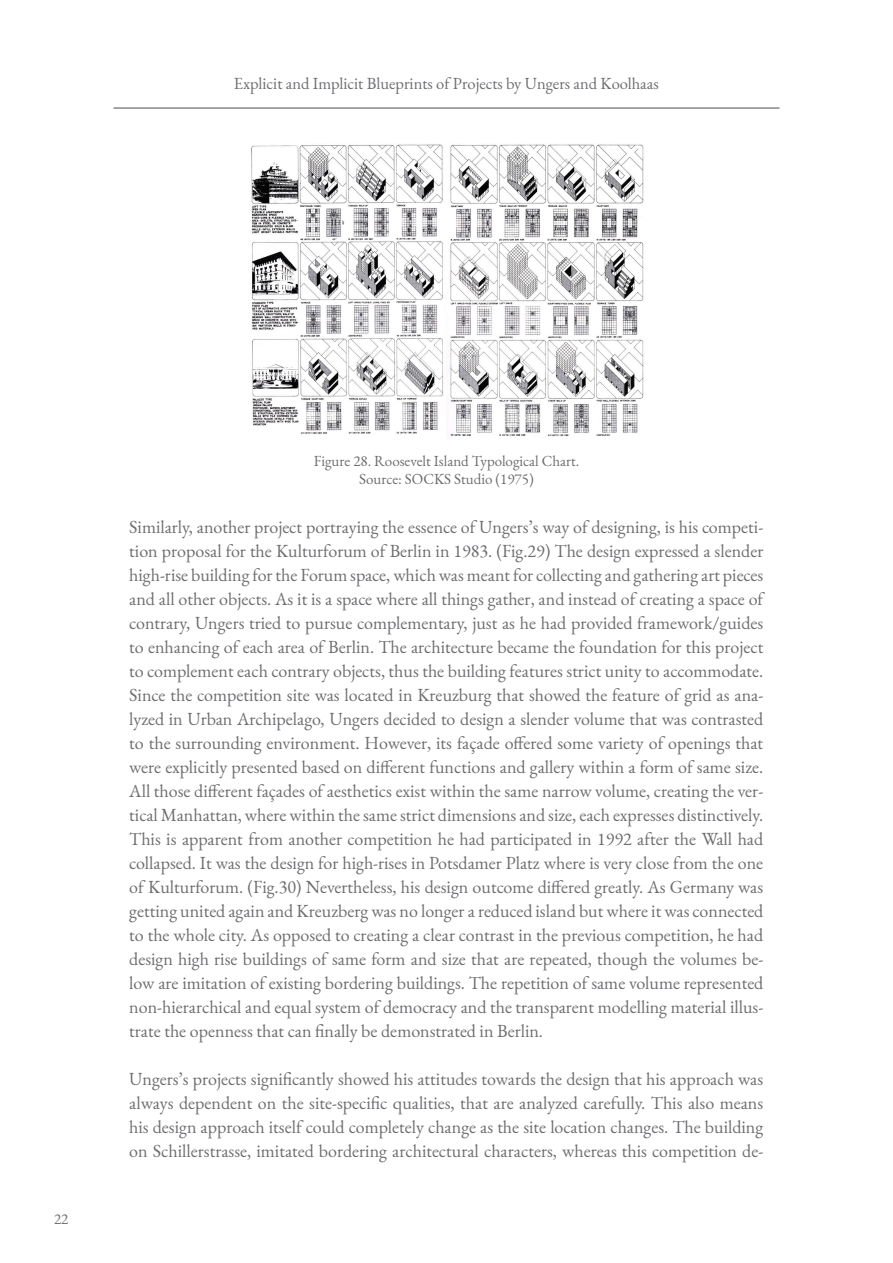
<style>
.page{position:relative;width:893px;height:1263px;background:#fff}
.page>*{position:absolute;margin:0;border:0;box-sizing:border-box;transform-origin:0 0}
.t1{font:18px/24px "EB Garamond";color:#6c6d70;text-align:justify}
.t2{font:16.5px "EB Garamond";color:#6c6d70}
.t3{font:15px "EB Garamond";color:#6c6d70}
</style>
<div class="page">
<hr style="left:113px;top:108px;width:666px;height:1px;background:#4b4c4d">
<img style="left:251px;top:144px;width:393px;height:293px">
<p class="t2" style="left:234px;top:72px;width:426px">Explicit and Implicit Blueprints of Projects by Ungers and Koolhaas</p>
<p class="t3" style="left:54px;top:1209px;width:16px">22</p>
<p class="t3" style="left:314px;top:451px;width:267px">Figure 28. Roosevelt Island Typological Chart.</p>
<p class="t3" style="left:359px;top:469px;width:176px">Source: SOCKS Studio (1975)</p>
<p class="t1" style="left:129px;top:515px;width:636px">Similarly, another project portraying the essence of Ungers’s way of designing, is his competi&shy;tion proposal for the Kulturforum of Berlin in 1983. (Fig.29) The design expressed a slender high-rise building for the Forum space, which was meant for collecting and gathering art pieces and all other objects. As it is a space where all things gather, and instead of creating a space of contrary, Ungers tried to pursue complementary, just as he had provided framework/guides to enhancing of each area of Berlin. The architecture became the foundation for this project to complement each contrary objects, thus the building features strict unity to accommodate.<br>Since the competition site was located in Kreuzburg that showed the feature of grid as ana&shy;lyzed in Urban Archipelago, Ungers decided to design a slender volume that was contrasted to the surrounding environment. However, its façade offered some variety of openings that were explicitly presented based on different functions and gallery within a form of same size.<br>All those different façades of aesthetics exist within the same narrow volume, creating the ver&shy;tical Manhattan, where within the same strict dimensions and size, each expresses distinctively.<br>This is apparent from another competition he had participated in 1992 after the Wall had collapsed. It was the design for high-rises in Potsdamer Platz where is very close from the one of Kulturforum. (Fig.30) Nevertheless, his design outcome differed greatly. As Germany was getting united again and Kreuzberg was no longer a reduced island but where it was connected to the whole city. As opposed to creating a clear contrast in the previous competition, he had design high rise buildings of same form and size that are repeated, though the volumes be&shy;low are imitation of existing bordering buildings. The repetition of same volume represented non-hierarchical and equal system of democracy and the transparent modelling material illus&shy;trate the openness that can finally be demonstrated in Berlin.</p>
<p class="t1" style="left:129px;top:1067px;width:635px">Ungers’s projects significantly showed his attitudes towards the design that his approach was always dependent on the site-specific qualities, that are analyzed carefully. This also means his design approach itself could completely change as the site location changes. The building on Schillerstrasse, imitated bordering architectural characters, whereas this competition de-</p>
</div>
